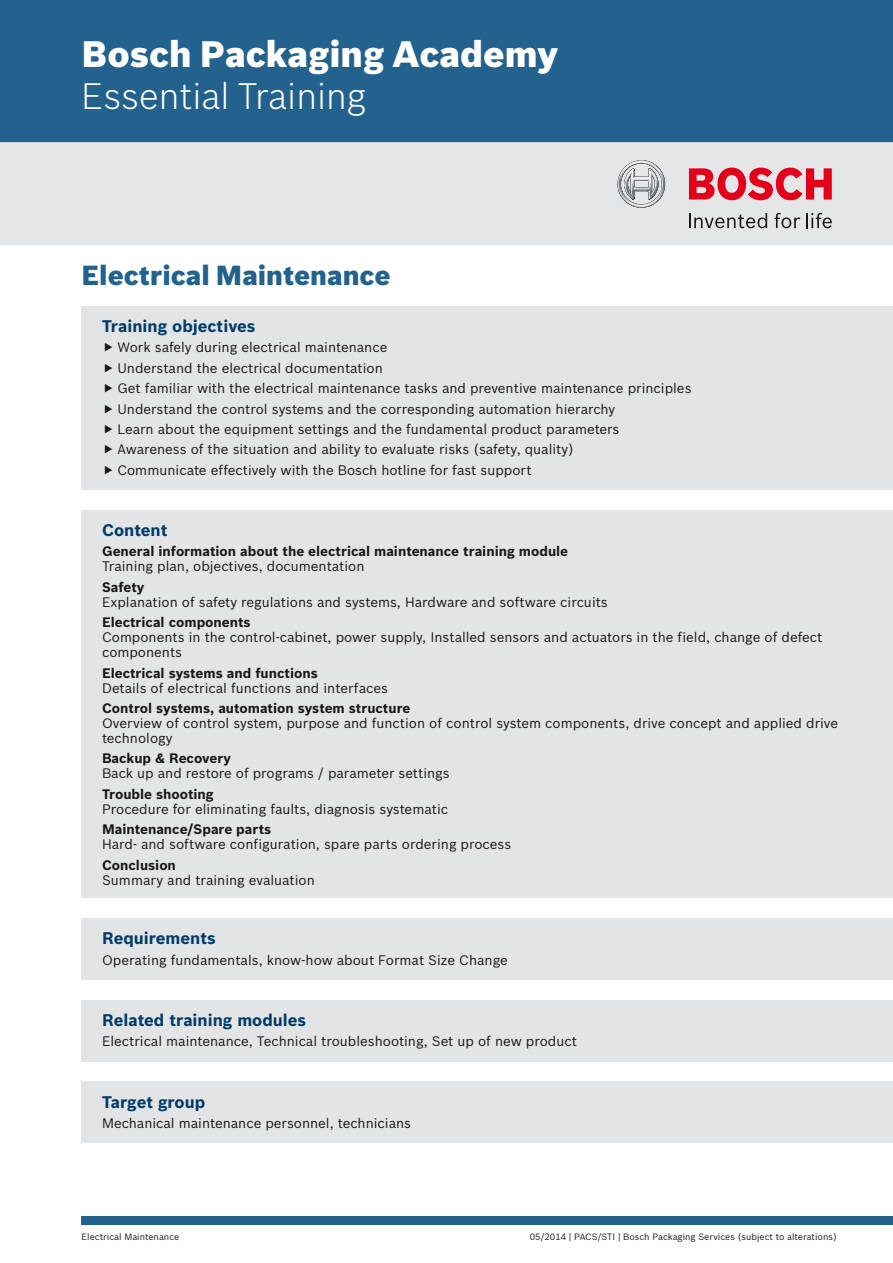
<style>
.page{position:relative;width:893px;height:1263px;background:#fff}
.page>*{position:absolute;margin:0;border:0;box-sizing:border-box;transform-origin:0 0}
.t1{font:900 36px "Bosch Sans";color:#fff}
.t2{font:300 36px "Bosch Sans";color:#fff}
.t3{font:900 27px "Bosch Sans";color:#23628d}
.t4{font:700 16.5px "Bosch Sans";color:#003c6a}
.t5{font:13.5px/20.4px "Bosch Sans";color:#1a171c}
.t6{font:700 13.5px "Bosch Sans";color:#1a171c}
.t7{font:9px "Bosch Sans";color:#1a171c}
</style>
<div class="page">
<div style="left:82px;top:1216px;width:811px;height:9px;background:#23628d"></div>
<div style="left:82px;top:306px;width:811px;height:184px;background:#e3e4e5"></div>
<div style="left:82px;top:510px;width:811px;height:388px;background:#e3e4e5"></div>
<div style="left:82px;top:918px;width:811px;height:62px;background:#e3e4e5"></div>
<div style="left:82px;top:1000px;width:811px;height:61px;background:#e3e4e5"></div>
<div style="left:82px;top:1082px;width:811px;height:61px;background:#e3e4e5"></div>
<div style="left:0;top:0;width:893px;height:143px;background:#23628d"></div>
<div style="left:0;top:143px;width:893px;height:102px;background:#e3e4e5"></div>
<svg style="left:617px;top:160px;width:48px;height:48px"></svg>
<svg style="left:689px;top:213px;width:78px;height:15px"></svg>
<svg style="left:774px;top:213px;width:26px;height:15px"></svg>
<svg style="left:806px;top:213px;width:26px;height:15px"></svg>
<svg style="left:689px;top:168px;width:143px;height:32px"></svg>
<h1 class="t1" style="left:82px;top:31px;width:478px">Bosch Packaging Academy</h1>
<h1 class="t2" style="left:82px;top:74px;width:286px">Essential Training</h1>
<h2 class="t3" style="left:82px;top:258px;width:311px">Electrical Maintenance</h2>
<p class="t4" style="left:102px;top:316px;width:155px">Training objectives</p>
<p class="t5" style="left:117px;top:337px;width:576px">Work safely during electrical maintenance<br>Understand the electrical documentation<br>Get familiar with the electrical maintenance tasks and preventive maintenance principles Understand the control systems and the corresponding automation hierarchy<br>Learn about the equipment settings and the fundamental product parameters Awareness of the situation and ability to evaluate risks (safety, quality)<br>Communicate effectively with the Bosch hotline for fast support</p>
<p class="t4" style="left:102px;top:520px;width:67px">Content</p>
<p class="t6" style="left:102px;top:543px;width:468px">General information about the electrical maintenance training module</p>
<p class="t5" style="left:102px;top:556px;width:264px">Training plan, objectives, documentation</p>
<p class="t6" style="left:102px;top:578px;width:44px">Safety</p>
<p class="t5" style="left:102px;top:592px;width:507px">Explanation of safety regulations and systems, Hardware and software circuits</p>
<p class="t6" style="left:102px;top:614px;width:150px">Electrical components</p>
<p class="t5" style="left:102px;top:630px;width:722px;line-height:15px">Components in the control-cabinet, power supply, Installed sensors and actuators in the field, change of defect components</p>
<p class="t6" style="left:102px;top:664px;width:217px">Electrical systems and functions</p>
<p class="t5" style="left:102px;top:677px;width:287px">Details of electrical functions and interfaces</p>
<p class="t6" style="left:102px;top:700px;width:310px">Control systems, automation system structure</p>
<p class="t5" style="left:102px;top:715px;width:738px;line-height:15px">Overview of control system, purpose and function of control system components, drive concept and applied drive technology</p>
<p class="t6" style="left:102px;top:750px;width:131px">Backup &amp; Recovery</p>
<p class="t5" style="left:102px;top:763px;width:349px">Back up and restore of programs / parameter settings</p>
<p class="t6" style="left:102px;top:786px;width:113px">Trouble shooting</p>
<p class="t5" style="left:102px;top:799px;width:348px">Procedure for eliminating faults, diagnosis systematic</p>
<p class="t6" style="left:102px;top:821px;width:171px">Maintenance/Spare parts</p>
<p class="t5" style="left:102px;top:834px;width:411px">Hard- and software configuration, spare parts ordering process</p>
<p class="t6" style="left:102px;top:856px;width:75px">Conclusion</p>
<p class="t5" style="left:102px;top:869px;width:214px">Summary and training evaluation</p>
<p class="t4" style="left:102px;top:928px;width:115px">Requirements</p>
<p class="t5" style="left:102px;top:949px;width:407px">Operating fundamentals, know-how about Format Size Change</p>
<p class="t4" style="left:102px;top:1010px;width:206px">Related training modules</p>
<p class="t5" style="left:102px;top:1031px;width:476px">Electrical maintenance, Technical troubleshooting, Set up of new product</p>
<p class="t4" style="left:102px;top:1091px;width:105px">Target group</p>
<p class="t5" style="left:102px;top:1113px;width:311px">Mechanical maintenance personnel, technicians</p>
<p class="t7" style="left:82px;top:1231px;width:99px">Electrical Maintenance</p>
<p class="t7" style="left:530px;top:1231px;width:308px">05/2014 | PACS/STI | Bosch Packaging Services (subject to alterations)</p>
</div>
